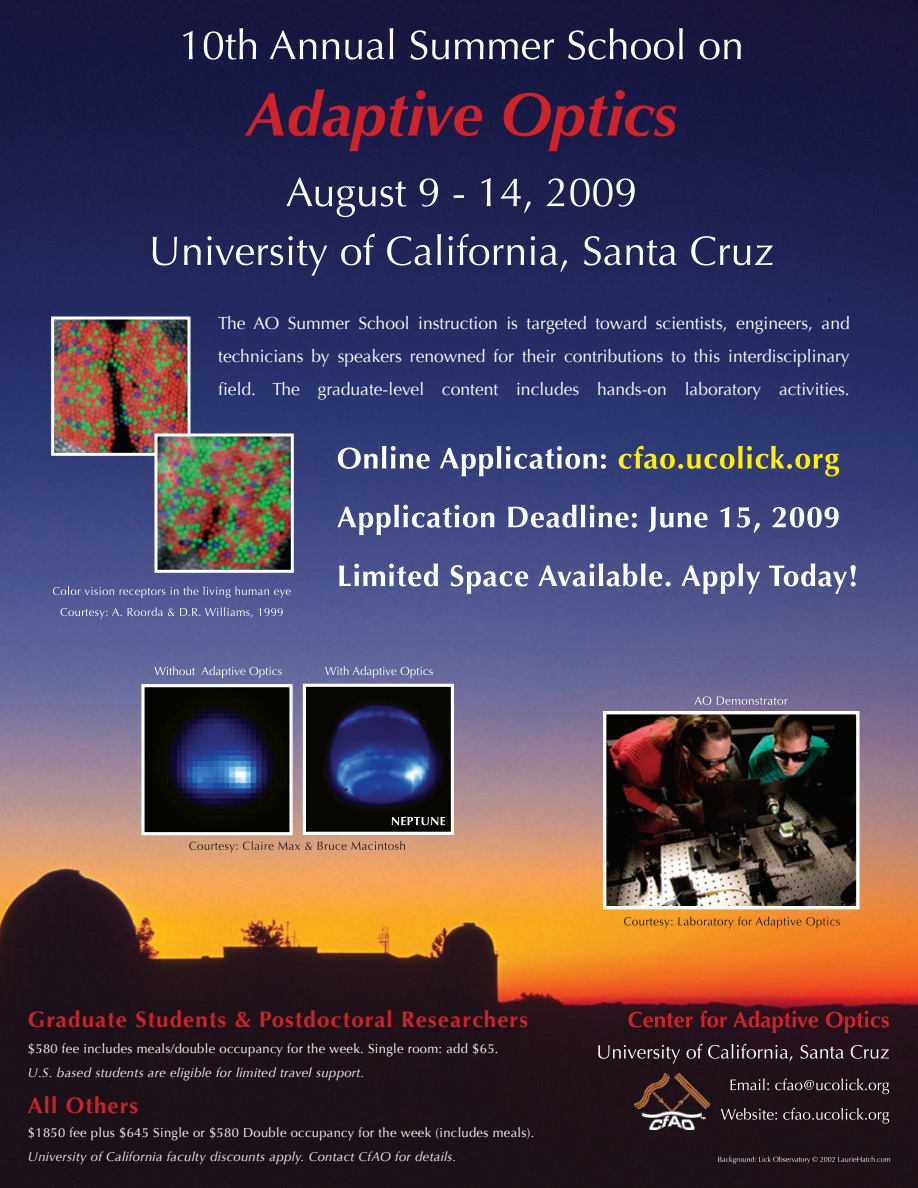
<style>
.page{position:relative;width:918px;height:1188px;background:#fff}
.page>*{position:absolute;margin:0;border:0;box-sizing:border-box;transform-origin:0 0}
.t1{font:700 22.35px "Optima";letter-spacing:.05em;color:#ce232a}
.t2{font:17.55px/33px "Optima";color:#fff;text-align:justify}
.t3{font:12.9px/24.5px "Optima";letter-spacing:.025em;color:#fff}
.t4{font:italic 12.9px "Optima";letter-spacing:.025em;color:#fff}
.s1{font-style:italic}
</style>
<div class="page">
<img style="left:0;top:0;width:918px;height:1188px">
<img style="left:55px;top:320px;width:131px;height:132px">
<div style="left:51px;top:316px;width:139px;height:140px;border:3px solid #fff"></div>
<img style="left:158px;top:438px;width:132px;height:131px">
<div style="left:154px;top:434px;width:140px;height:139px;border:3px solid #fff"></div>
<img style="left:607px;top:715px;width:249px;height:190px">
<div style="left:603px;top:711px;width:257px;height:198px;border:3px solid #fff"></div>
<img style="left:145px;top:688px;width:144px;height:143px">
<div style="left:141px;top:684px;width:152px;height:151px;border:3px solid #fff"></div>
<img style="left:307px;top:688px;width:143px;height:143px">
<div style="left:303px;top:684px;width:151px;height:151px;border:3px solid #fff"></div>
<svg style="left:153px;top:234px;width:620px;height:42px;background:#3f426e"></svg>
<svg style="left:286px;top:177px;width:349px;height:40px;background:#3e3f68"></svg>
<svg style="left:245px;top:89px;width:432px;height:62px;background:#461c3f"></svg>
<svg style="left:183px;top:28px;width:558px;height:32px;background:#424264"></svg>
<svg style="left:61px;top:607px;width:222px;height:12px;background:#6971a3"></svg>
<svg style="left:53px;top:586px;width:238px;height:12px;background:#646da0"></svg>
<svg style="left:339px;top:563px;width:517px;height:31px"></svg>
<svg style="left:337px;top:505px;width:502px;height:30px"></svg>
<svg style="left:619px;top:446px;width:220px;height:30px;background:#60655a"></svg>
<svg style="left:338px;top:446px;width:268px;height:30px"></svg>
<svg style="left:721px;top:1108px;width:168px;height:16px;background:#3f343a"></svg>
<svg style="left:731px;top:1078px;width:158px;height:16px;background:#40333a"></svg>
<svg style="left:598px;top:1044px;width:291px;height:20px;background:#40313a"></svg>
<svg style="left:628px;top:1010px;width:261px;height:23px;background:#4f151f"></svg>
<svg style="left:718px;top:1156px;width:172px;height:8px"></svg>
<svg style="left:695px;top:696px;width:93px;height:9px"></svg>
<svg style="left:154px;top:666px;width:128px;height:12px;background:#7c7fab"></svg>
<svg style="left:325px;top:666px;width:108px;height:12px"></svg>
<svg style="left:392px;top:817px;width:53px;height:8px"></svg>
<svg style="left:189px;top:841px;width:216px;height:12px;background:#c28e6c"></svg>
<svg style="left:624px;top:916px;width:216px;height:12px;background:#d78425"></svg>
<img style="left:634px;top:1074px;width:76px;height:56px">
<p class="t2" style="left:218px;top:307px;width:633px">The AO Summer School instruction is targeted toward scientists, engineers, and technicians by speakers renowned for their contributions to this interdisciplinary field. The graduate-level content includes hands-on laboratory activities.</p>
<p class="t1" style="left:28px;top:1007px;width:502px">Graduate Students &amp; Postdoctoral Researchers</p>
<p class="t3" style="left:28px;top:1036px;width:472px">$580 fee includes meals/double occupancy for the week. Single room: add $65.</p>
<p class="t4" style="left:28px;top:1065px;width:338px">U.S. based students are eligible for limited travel support.</p>
<p class="t1" style="left:28px;top:1092px;width:112px">All Others</p>
<p class="t3" style="left:28px;top:1121px;width:508px">$1850 fee plus $645 Single or $580 Double occupancy for the week (includes meals).<br><span class="s1">University of California faculty discounts apply. Contact CfAO for details.</span></p>
</div>
